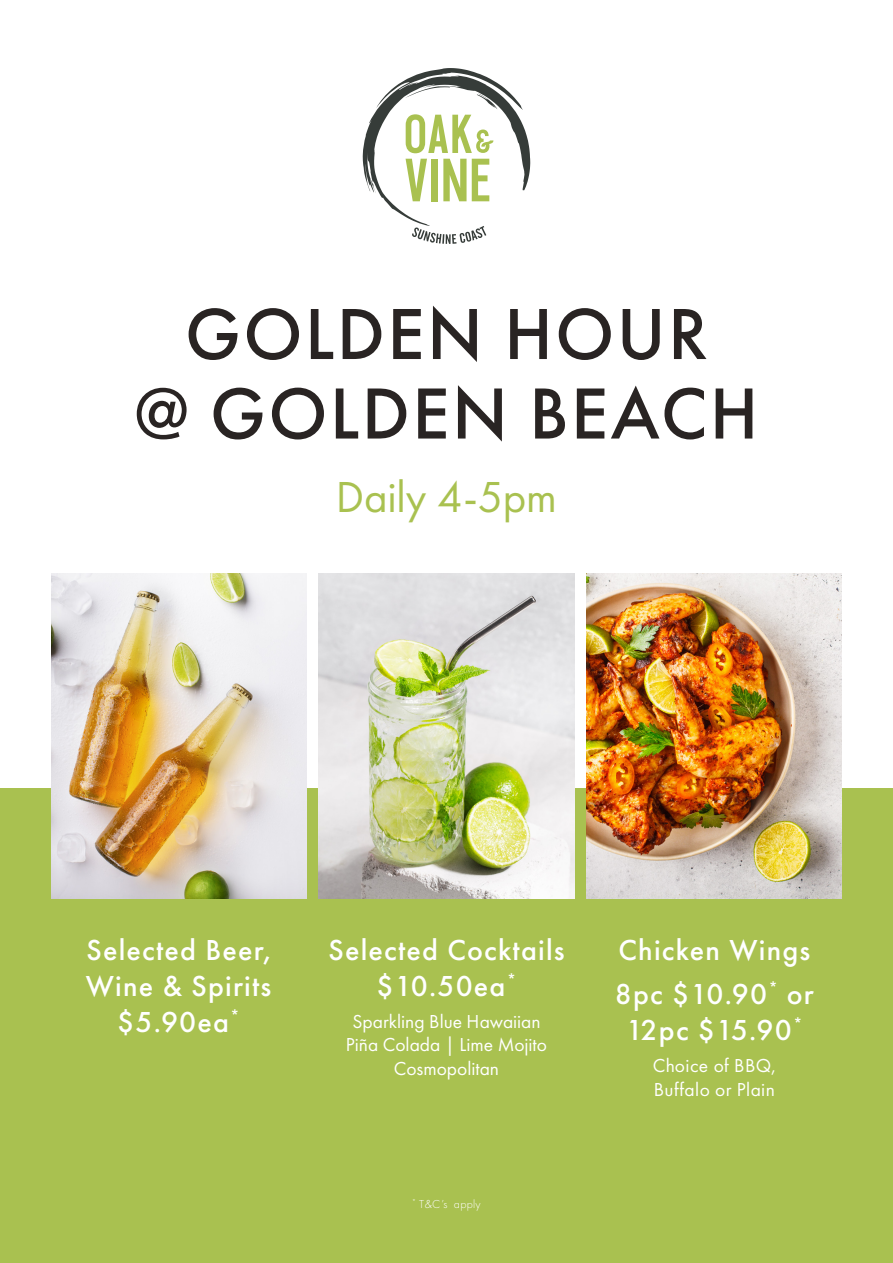
<style>
.page{position:relative;width:893px;height:1263px;background:#fff}
.page>*{position:absolute;margin:0;border:0;box-sizing:border-box;transform-origin:0 0}
.t1{font:500 75px/79.5px "Futura PT";letter-spacing:.03em;color:#292423;text-align:center}
.t2{font:45px "Futura PT";letter-spacing:-.005em;color:#a9c150}
.t3{font:500 30px/36px "Futura PT";letter-spacing:.04em;color:#fff;text-align:center}
.t4{font:19.5px/23.4px "Futura PT";color:#fff;text-align:center}
.t5{font:19.5px/23.4px "Futura PT";letter-spacing:.02em;color:#fff}
.t6{font:300 12px "Futura PT";letter-spacing:.02em;color:#fff}
</style>
<div class="page">
<div style="left:0;top:789px;width:893px;height:474px;background:#a9c150"></div>
<img style="left:319px;top:573px;width:255px;height:325px">
<img style="left:587px;top:573px;width:255px;height:325px">
<img style="left:51px;top:573px;width:255px;height:325px">
<svg style="left:363px;top:68px;width:167px;height:176px"></svg>
<p class="t1" style="left:134px;top:294px;width:626px">GOLDEN HOUR<br>@ GOLDEN BEACH</p>
<p class="t2" style="left:336px;top:471px;width:222px">Daily 4-5pm</p>
<p class="t3" style="left:86px;top:932px;width:187px">Selected Beer,<br>Wine &amp; Spirits $5.90ea<sup>*</sup></p>
<p class="t3" style="left:328px;top:932px;width:238px">Selected Cocktails $10.50ea<sup>*</sup></p>
<p class="t4" style="left:346px;top:1009px;width:203px">Sparkling Blue Hawaiian<br>Piña Colada | Lime Mojito<br>Cosmopolitan</p>
<p class="t6" style="left:412px;top:1197px;width:70px"><sup>*</sup> T&amp;C’s apply</p>
<p class="t3" style="left:618px;top:932px;width:193px">Chicken Wings</p>
<p class="t3" style="left:615px;top:976px;width:201px">8pc $10.90<sup>*</sup> or<br>12pc $15.90<sup>*</sup></p>
<p class="t5" style="left:653px;top:1054px;width:125px">Choice of BBQ,<br>Buffalo or Plain</p>
</div>
